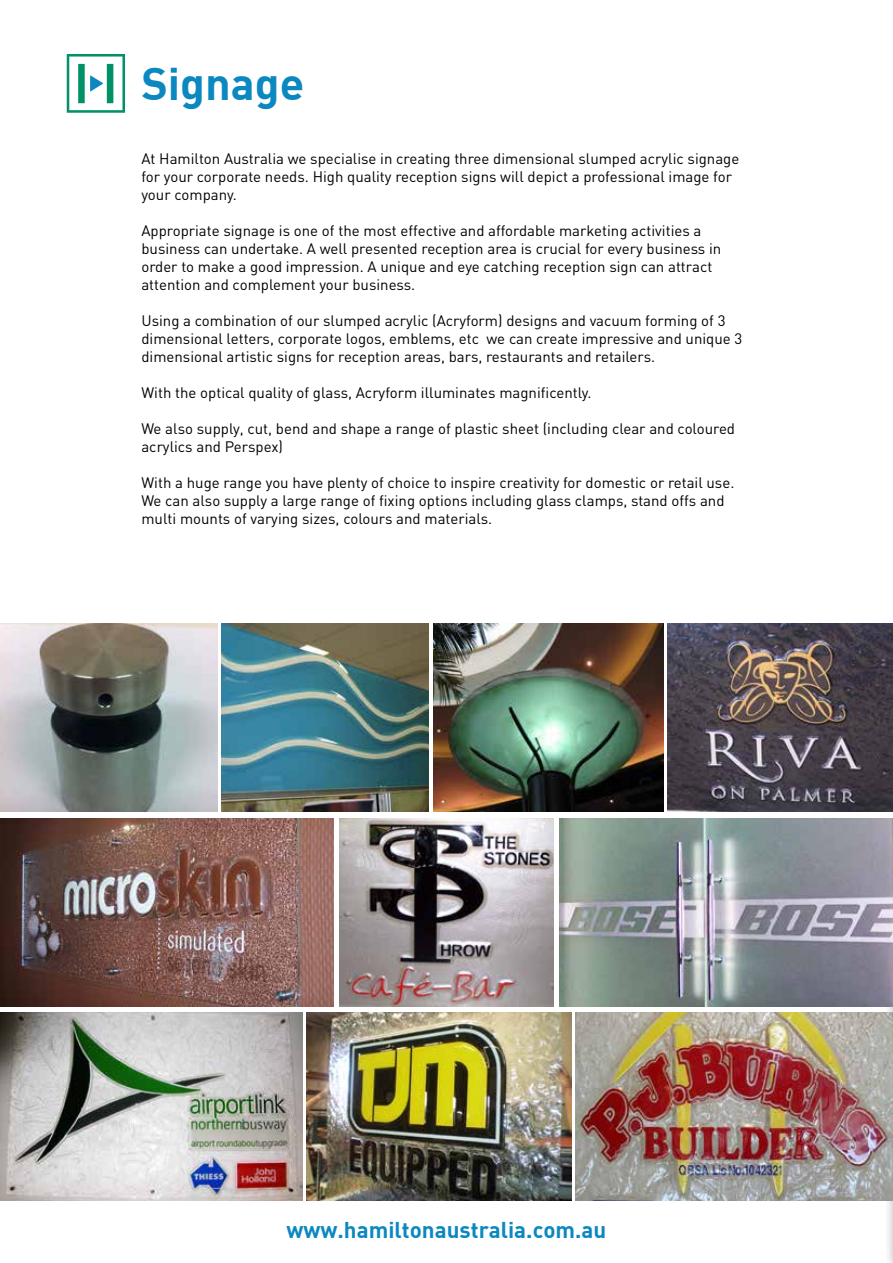
<style>
.page{position:relative;width:893px;height:1263px;background:#fff}
.page>*{position:absolute;margin:0;border:0;box-sizing:border-box;transform-origin:0 0}
.t1{font:44.85px "DIN Bold";color:#0b88c0}
.t2{font:22.35px "DIN Bold";color:#0b88c0}
.t3{font:15px/18px "DIN";color:#000}
</style>
<div class="page">
<div style="left:884px;top:773px;width:9px;height:490px;background:#000;opacity:.26"></div>
<svg style="left:67px;top:54px;width:58px;height:59px"></svg>
<img style="left:339px;top:818px;width:215px;height:188px">
<img style="left:0;top:1012px;width:302px;height:188px">
<img style="left:576px;top:1012px;width:317px;height:188px">
<img style="left:306px;top:1012px;width:266px;height:188px">
<img style="left:559px;top:818px;width:334px;height:188px">
<img style="left:0;top:818px;width:334px;height:188px">
<img style="left:0;top:624px;width:217px;height:188px">
<img style="left:433px;top:624px;width:230px;height:188px">
<img style="left:668px;top:624px;width:225px;height:188px">
<img style="left:222px;top:624px;width:207px;height:188px">
<h1 class="t1" style="left:141px;top:54px;width:164px">Signage</h1>
<p class="t3" style="left:141px;top:149px;width:599px">At Hamilton Australia we specialise in creating three dimensional slumped acrylic signage for your corporate needs. High quality reception signs will depict a professional image for your company.</p>
<p class="t3" style="left:141px;top:221px;width:581px">Appropriate signage is one of the most effective and affordable marketing activities a business can undertake. A well presented reception area is crucial for every business in order to make a good impression. A unique and eye catching reception sign can attract attention and complement your business.</p>
<p class="t3" style="left:141px;top:311px;width:602px">Using a combination of our slumped acrylic (Acryform) designs and vacuum forming of 3 dimensional letters, corporate logos, emblems, etc we can create impressive and unique 3 dimensional artistic signs for reception areas, bars, restaurants and retailers.</p>
<p class="t3" style="left:141px;top:383px;width:452px">With the optical quality of glass, Acryform illuminates magnificently.</p>
<p class="t3" style="left:141px;top:419px;width:595px">We also supply, cut, bend and shape a range of plastic sheet (including clear and coloured acrylics and Perspex)</p>
<p class="t3" style="left:141px;top:473px;width:594px">With a huge range you have plenty of choice to inspire creativity for domestic or retail use.<br>We can also supply a large range of fixing options including glass clamps, stand offs and multi mounts of varying sizes, colours and materials.</p>
<h2 class="t2" style="left:287px;top:1215px;width:321px">www.hamiltonaustralia.com.au</h2>
</div>
